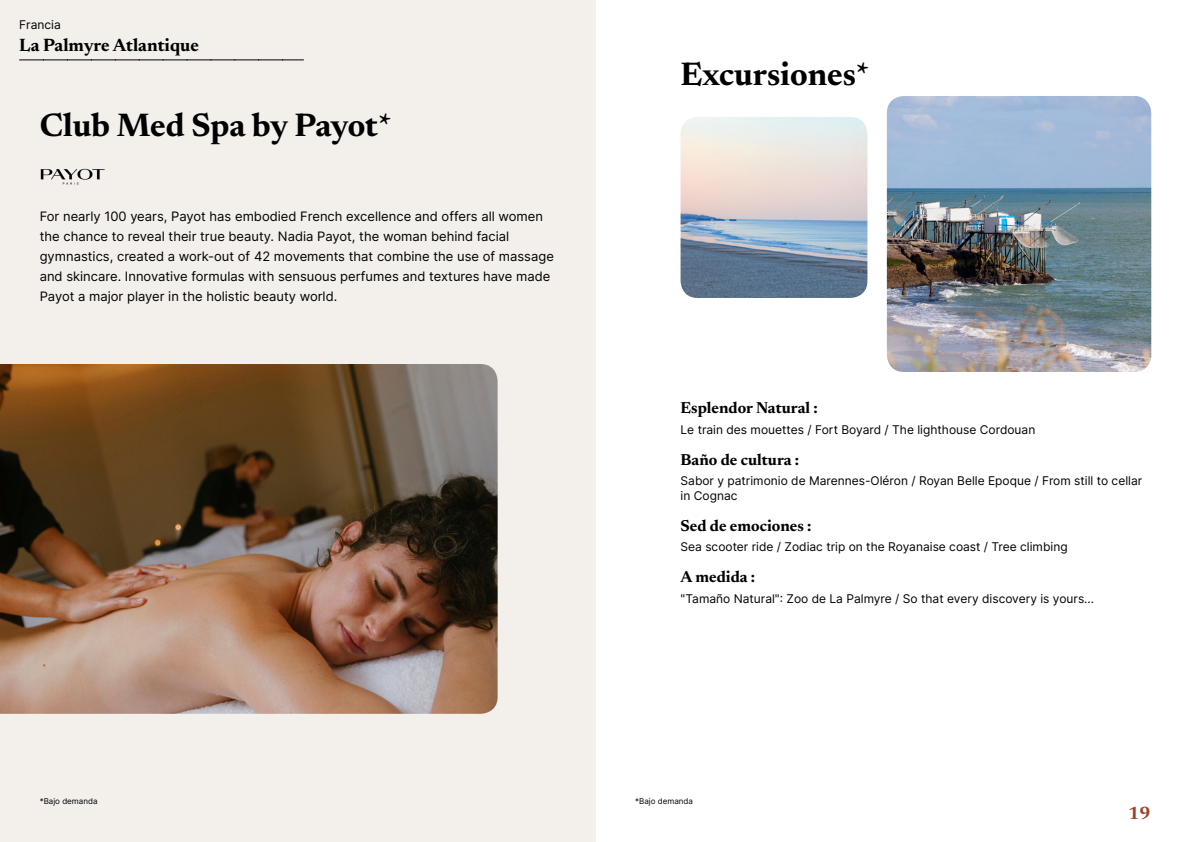
<style>
.page{position:relative;width:1191px;height:842px;background:#fff}
.page>*{position:absolute;margin:0;border:0;box-sizing:border-box;transform-origin:0 0}
.t1{font:700 33px "Newsreader 24 pt";color:#000}
.t2{font:700 18px "Newsreader 24 pt";color:#000}
.t3{font:700 18px "Newsreader 24 pt";color:#9d432c}
.t4{font:700 16px "Newsreader 24 pt";color:#000}
.t5{font:13px/20px "Inter";color:#000}
.t6{font:12px/15px "Inter";color:#000}
.t7{font:8px "Inter";color:#000}
</style>
<div class="page">
<div style="left:0;top:0;width:595px;height:842px;background:#f3f0ec"></div>
<img style="left:0;top:364px;width:497px;height:350px">
<img style="left:680px;top:117px;width:187px;height:181px">
<img style="left:887px;top:96px;width:264px;height:276px">
<svg style="left:20px;top:60px;width:283px;height:1px"></svg>
<img style="left:40px;top:168px;width:65px;height:17px">
<p class="t6" style="left:19px;top:16px;width:43px">Francia</p>
<h2 class="t2" style="left:19px;top:32px;width:181px">La Palmyre Atlantique</h2>
<h1 class="t1" style="left:40px;top:101px;width:353px">Club Med Spa by Payot*</h1>
<p class="t5" style="left:40px;top:206px;width:516px">For nearly 100 years, Payot has embodied French excellence and offers all women the chance to reveal their true beauty. Nadia Payot, the woman behind facial gymnastics, created a work-out of 42 movements that combine the use of massage and skincare. Innovative formulas with sensuous perfumes and textures have made Payot a major player in the holistic beauty world.</p>
<p class="t7" style="left:40px;top:795px;width:59px">*Bajo demanda</p>
<h1 class="t1" style="left:680px;top:50px;width:190px">Excursiones*</h1>
<p class="t4" style="left:680px;top:397px;width:139px">Esplendor Natural :</p>
<p class="t6" style="left:680px;top:422px;width:356px">Le train des mouettes / Fort Boyard / The lighthouse Cordouan</p>
<p class="t4" style="left:680px;top:448px;width:120px">Baño de cultura :</p>
<p class="t6" style="left:680px;top:473px;width:463px">Sabor y patrimonio de Marennes-Oléron / Royan Belle Epoque / From still to cellar in Cognac</p>
<p class="t4" style="left:680px;top:514px;width:132px">Sed de emociones :</p>
<p class="t6" style="left:680px;top:539px;width:389px">Sea scooter ride / Zodiac trip on the Royanaise coast / Tree climbing</p>
<p class="t4" style="left:680px;top:565px;width:76px">A medida :</p>
<p class="t6" style="left:680px;top:590px;width:415px">"Tamaño Natural": Zoo de La Palmyre / So that every discovery is yours...</p>
<p class="t7" style="left:635px;top:795px;width:59px">*Bajo demanda</p>
<h2 class="t3" style="left:1128px;top:800px;width:24px">19</h2>
</div>
